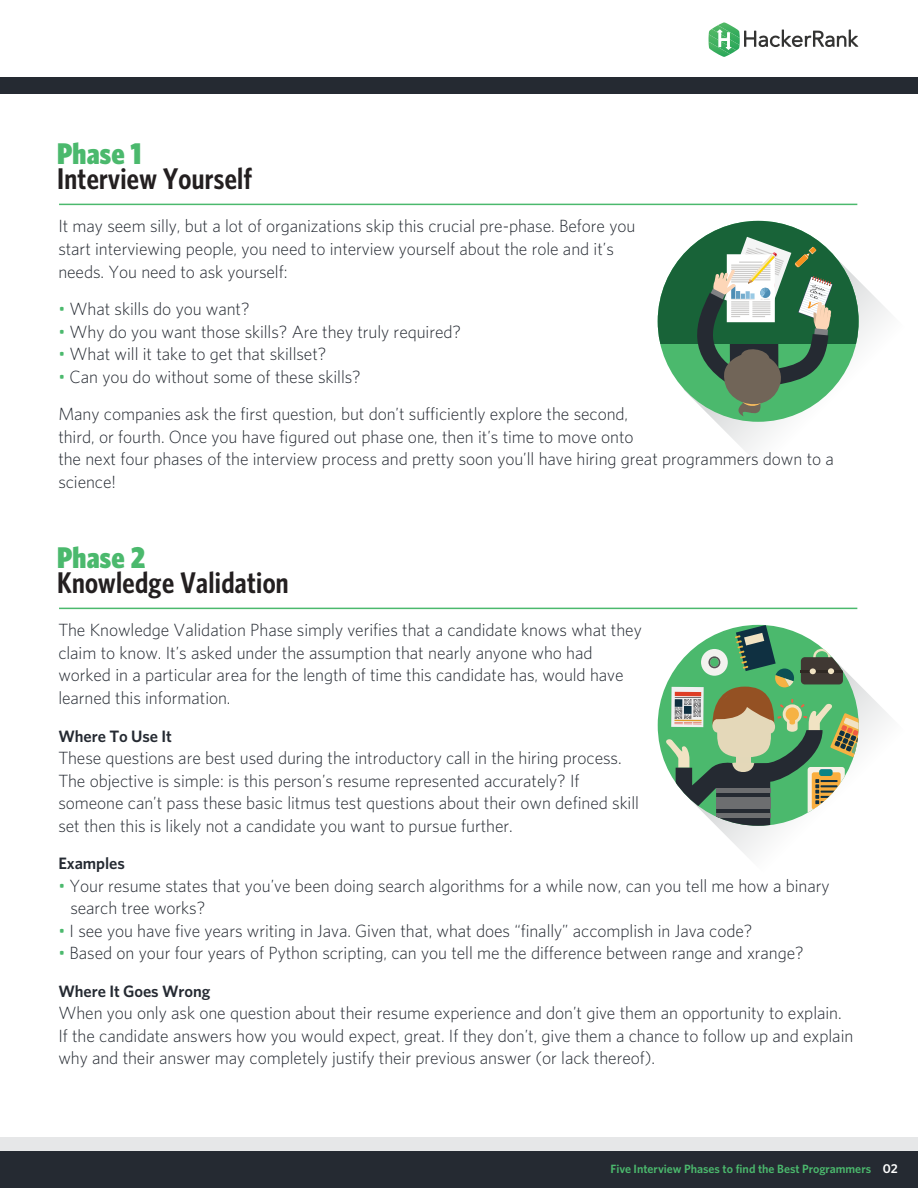
<style>
.page{position:relative;width:918px;height:1188px;background:#fff}
.page>*{position:absolute;margin:0;border:0;box-sizing:border-box;transform-origin:0 0}
.t1{font:600 30px "Whitney Condensed";letter-spacing:.01em;color:#231f20}
.t2{font:900 30px "Whitney Condensed";letter-spacing:.01em;color:#4bb96d}
.t3{font:300 16.5px/22.5px "Whitney Sans";letter-spacing:-.005em;color:#252a32}
.t4{font:600 16.5px "Whitney";letter-spacing:-.005em;color:#252a32}
.t5{font:600 12.9px "Whitney";color:#fff}
.t6{font:600 12px "Whitney";color:#4bb96d}
.s1{color:#4bb96d}
</style>
<div class="page">
<svg style="left:717px;top:685px;width:172px;height:172px"></svg>
<svg style="left:684px;top:281px;width:205px;height:172px"></svg>
<div style="left:0;top:1151px;width:918px;height:37px;background:#252a32"></div>
<div style="left:0;top:78px;width:918px;height:16px;background:#252a32"></div>
<div style="left:0;top:1138px;width:918px;height:13px;background:#e6e7e8"></div>
<svg style="left:709px;top:22px;width:149px;height:35px"></svg>
<hr style="left:59px;top:204px;width:798px;height:1px;background:#4bb96d">
<div style="left:658px;top:221px;width:201px;height:201px;background:#4bb96d;border-radius:50%"></div>
<svg style="left:658px;top:221px;width:201px;height:123px;fill:#186338"></svg>
<svg style="left:696px;top:237px;width:137px;height:185px"></svg>
<hr style="left:59px;top:608px;width:798px;height:1px;background:#4bb96d">
<svg style="left:664px;top:625px;width:195px;height:201px"></svg>
<h1 class="t2" style="left:57px;top:136px;width:86px">Phase 1</h1>
<h1 class="t1" style="left:57px;top:162px;width:196px">Interview Yourself</h1>
<p class="t3" style="left:58px;top:215px;width:579px">It may seem silly, but a lot of organizations skip this crucial pre-phase. Before you start interviewing people, you need to interview yourself about the role and it’s needs. You need to ask yourself:</p>
<p class="t3" style="left:58px;top:297px;width:193px"><span class="s1">•</span> What skills do you want?</p>
<p class="t3" style="left:58px;top:320px;width:404px"><span class="s1">•</span> Why do you want those skills? Are they truly required?</p>
<p class="t3" style="left:58px;top:342px;width:270px"><span class="s1">•</span> What will it take to get that skillset?</p>
<p class="t3" style="left:58px;top:365px;width:304px"><span class="s1">•</span> Can you do without some of these skills?</p>
<p class="t3" style="left:58px;top:402px;width:777px">Many companies ask the first question, but don’t sufficiently explore the second,<br>third, or fourth. Once you have figured out phase one, then it’s time to move onto<br>the next four phases of the interview process and pretty soon you’ll have hiring great programmers down to a science!</p>
<h1 class="t2" style="left:57px;top:540px;width:90px">Phase 2</h1>
<h1 class="t1" style="left:57px;top:566px;width:233px">Knowledge Validation</h1>
<p class="t3" style="left:58px;top:619px;width:585px">The Knowledge Validation Phase simply verifies that a candidate knows what they claim to know. It’s asked under the assumption that nearly anyone who had worked in a particular area for the length of time this candidate has, would have learned this information.</p>
<p class="t4" style="left:58px;top:726px;width:115px">Where To Use It</p>
<p class="t3" style="left:58px;top:746px;width:582px">These questions are best used during the introductory call in the hiring process.<br>The objective is simple: is this person’s resume represented accurately? If someone can’t pass these basic litmus test questions about their own defined skill set then this is likely not a candidate you want to pursue further.</p>
<p class="t4" style="left:58px;top:853px;width:68px">Examples</p>
<p class="t3" style="left:70px;top:874px;width:761px;text-indent:-12px"><span class="s1">•</span> Your resume states that you’ve been doing search algorithms for a while now, can you tell me how a binary search tree works?</p>
<p class="t3" style="left:58px;top:919px;width:696px"><span class="s1">•</span> I see you have five years writing in Java. Given that, what does “finally” accomplish in Java code?</p>
<p class="t3" style="left:58px;top:941px;width:747px"><span class="s1">•</span> Based on your four years of Python scripting, can you tell me the difference between range and xrange?</p>
<p class="t4" style="left:58px;top:981px;width:154px">Where It Goes Wrong</p>
<p class="t3" style="left:58px;top:1001px;width:797px">When you only ask one question about their resume experience and don’t give them an opportunity to explain.<br>If the candidate answers how you would expect, great. If they don’t, give them a chance to follow up and explain why and their answer may completely justify their previous answer (or lack thereof).</p>
<p class="t6" style="left:611px;top:1162px;width:262px">Five Interview Phases to find the Best Programmers</p>
<p class="t5" style="left:883px;top:1161px;width:17px">02</p>
</div>
